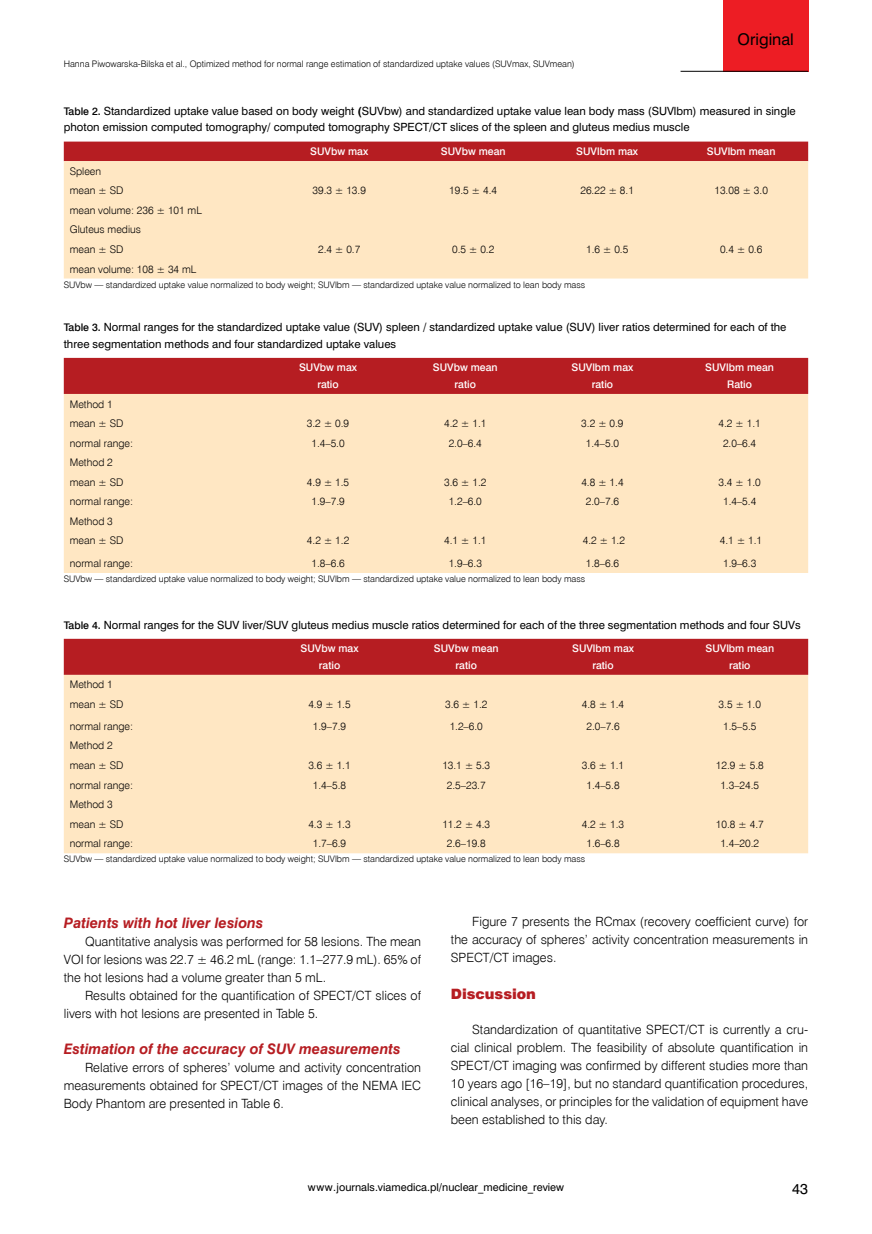
<style>
.page{position:relative;width:872px;height:1234px;background:#fff}
.page>*{position:absolute;margin:0;border:0;box-sizing:border-box;transform-origin:0 0}
.t1{font:15px "Swis 721 PL";color:#000}
.t2{font:14.25px "Swis 721 Blk EU";color:#b61d22}
.t3{font:italic 700 13.5px "Swis 721 PL";color:#b61d22}
.t4{font:13.5px "Swis 721 PL";color:#000}
.t5{font:12.75px/18px "Swis 721 Lt EU";color:#000;text-align:justify}
.t6{font:10.5px/19.5px "Swis 721 Lt EU";color:#000}
.t7{font:10.5px/16.5px "Swis 721 PL";color:#000}
.t8{font:10.5px/16.5px "Swis 721 Md EU";color:#fff;text-align:center}
.t9{font:10.05px "Swis 721 PL";color:#000}
.t10{font:9px "Swis 721 Lt EU";color:#000}
.s1{font-family:"Swis 721 Md EU"}
.s2{font-weight:700}
</style>
<div class="page">
<div style="left:723px;top:0;width:85px;height:71px;background:#ed1d24"></div>
<hr style="left:680px;top:71px;width:128px;height:1px;background:#000">
<div style="left:64px;top:141px;width:744px;height:20px;background:#b61d22"></div>
<div style="left:64px;top:161px;width:744px;height:117px;background:#ffe7c3"></div>
<div style="left:64px;top:358px;width:744px;height:36px;background:#b61d22"></div>
<div style="left:64px;top:394px;width:744px;height:179px;background:#ffe7c3"></div>
<div style="left:64px;top:638px;width:744px;height:36px;background:#b61d22"></div>
<div style="left:64px;top:674px;width:744px;height:179px;background:#ffe7c3"></div>
<p class="t10" style="left:64px;top:58px;width:512px">Hanna Piwowarska-Bilska et al., Optimized method for normal range estimation of standardized uptake values (SUVmax, SUVmean)</p>
<p class="t1" style="left:737px;top:29px;width:58px">Original</p>
<p class="t7" style="left:64px;top:102px;width:733px"><span class="s1">Table 2.</span> Standardized uptake value based on body weight <span class="s2">(</span>SUVbw) and standardized uptake value lean body mass (SUVlbm) measured in single photon emission computed tomography/ computed tomography SPECT/CT slices of the spleen and gluteus medius muscle</p>
<p class="t8" style="left:310px;top:144px;width:59px">SUVbw max</p>
<p class="t8" style="left:441px;top:144px;width:66px">SUVbw mean</p>
<p class="t8" style="left:576px;top:144px;width:63px">SUVlbm max</p>
<p class="t8" style="left:707px;top:144px;width:70px">SUVlbm mean</p>
<p class="t6" style="left:70px;top:161px;width:55px">Spleen mean ± SD</p>
<p class="t6" style="left:312px;top:181px;width:55px">39.3 ± 13.9</p>
<p class="t6" style="left:449px;top:181px;width:49px">19.5 ± 4.4</p>
<p class="t6" style="left:580px;top:181px;width:55px">26.22 ± 8.1</p>
<p class="t6" style="left:714px;top:181px;width:55px">13.08 ± 3.0</p>
<p class="t6" style="left:70px;top:200px;width:133px">mean volume: 236 ± 101 mL<br>Gluteus medius<br>mean ± SD</p>
<p class="t6" style="left:318px;top:240px;width:44px">2.4 ± 0.7</p>
<p class="t6" style="left:452px;top:240px;width:44px">0.5 ± 0.2</p>
<p class="t6" style="left:586px;top:240px;width:44px">1.6 ± 0.5</p>
<p class="t6" style="left:720px;top:240px;width:44px">0.4 ± 0.6</p>
<p class="t6" style="left:70px;top:259px;width:128px">mean volume: 108 ± 34 mL</p>
<p class="t10" style="left:64px;top:279px;width:523px">SUVbw — standardized uptake value normalized to body weight; SUVlbm — standardized uptake value normalized to lean body mass</p>
<p class="t7" style="left:64px;top:319px;width:724px"><span class="s1">Table 3.</span> Normal ranges for the standardized uptake value (SUV) spleen / standardized uptake value (SUV) liver ratios determined for each of the three segmentation methods and four standardized uptake values</p>
<p class="t8" style="left:299px;top:360px;width:59px">SUVbw max ratio</p>
<p class="t8" style="left:433px;top:360px;width:66px">SUVbw mean ratio</p>
<p class="t8" style="left:571px;top:360px;width:63px">SUVlbm max ratio</p>
<p class="t8" style="left:705px;top:360px;width:70px">SUVlbm mean<br>Ratio</p>
<p class="t6" style="left:70px;top:394px;width:55px">Method 1 mean ± SD</p>
<p class="t6" style="left:307px;top:414px;width:44px">3.2 ± 0.9</p>
<p class="t6" style="left:444px;top:414px;width:44px">4.2 ± 1.1</p>
<p class="t6" style="left:581px;top:414px;width:44px">3.2 ± 0.9</p>
<p class="t6" style="left:718px;top:414px;width:44px">4.2 ± 1.1</p>
<p class="t6" style="left:70px;top:433px;width:65px">normal range:</p>
<p class="t6" style="left:311px;top:433px;width:35px">1.4–5.0</p>
<p class="t6" style="left:448px;top:433px;width:35px">2.0–6.4</p>
<p class="t6" style="left:586px;top:433px;width:35px">1.4–5.0</p>
<p class="t6" style="left:723px;top:433px;width:35px">2.0–6.4</p>
<p class="t6" style="left:70px;top:453px;width:55px">Method 2 mean ± SD</p>
<p class="t6" style="left:307px;top:472px;width:44px">4.9 ± 1.5</p>
<p class="t6" style="left:444px;top:472px;width:44px">3.6 ± 1.2</p>
<p class="t6" style="left:581px;top:472px;width:44px">4.8 ± 1.4</p>
<p class="t6" style="left:718px;top:472px;width:44px">3.4 ± 1.0</p>
<p class="t6" style="left:70px;top:492px;width:65px">normal range:</p>
<p class="t6" style="left:311px;top:492px;width:35px">1.9–7.9</p>
<p class="t6" style="left:449px;top:492px;width:35px">1.2–6.0</p>
<p class="t6" style="left:586px;top:492px;width:35px">2.0–7.6</p>
<p class="t6" style="left:723px;top:492px;width:35px">1.4–5.4</p>
<p class="t6" style="left:70px;top:511px;width:55px">Method 3 mean ± SD</p>
<p class="t6" style="left:307px;top:531px;width:44px">4.2 ± 1.2</p>
<p class="t6" style="left:444px;top:531px;width:44px">4.1 ± 1.1</p>
<p class="t6" style="left:583px;top:531px;width:44px">4.2 ± 1.2</p>
<p class="t6" style="left:720px;top:531px;width:44px">4.1 ± 1.1</p>
<p class="t6" style="left:70px;top:553px;width:65px">normal range:</p>
<p class="t6" style="left:311px;top:553px;width:35px">1.8–6.6</p>
<p class="t6" style="left:449px;top:553px;width:35px">1.9–6.3</p>
<p class="t6" style="left:586px;top:553px;width:35px">1.8–6.6</p>
<p class="t6" style="left:723px;top:553px;width:35px">1.9–6.3</p>
<p class="t10" style="left:64px;top:573px;width:523px">SUVbw — standardized uptake value normalized to body weight; SUVlbm — standardized uptake value normalized to lean body mass</p>
<p class="t7" style="left:64px;top:616px;width:738px"><span class="s1">Table 4.</span> Normal ranges for the SUV liver/SUV gluteus medius muscle ratios determined for each of the three segmentation methods and four SUVs</p>
<p class="t8" style="left:300px;top:640px;width:59px">SUVbw max ratio</p>
<p class="t8" style="left:434px;top:640px;width:66px">SUVbw mean ratio</p>
<p class="t8" style="left:572px;top:640px;width:63px">SUVlbm max ratio</p>
<p class="t8" style="left:705px;top:640px;width:70px">SUVlbm mean ratio</p>
<p class="t6" style="left:70px;top:675px;width:55px">Method 1 mean ± SD</p>
<p class="t6" style="left:308px;top:694px;width:44px">4.9 ± 1.5</p>
<p class="t6" style="left:445px;top:694px;width:44px">3.6 ± 1.2</p>
<p class="t6" style="left:582px;top:694px;width:44px">4.8 ± 1.4</p>
<p class="t6" style="left:718px;top:694px;width:44px">3.5 ± 1.0</p>
<p class="t6" style="left:70px;top:716px;width:65px">normal range:</p>
<p class="t6" style="left:313px;top:716px;width:35px">1.9–7.9</p>
<p class="t6" style="left:450px;top:716px;width:35px">1.2–6.0</p>
<p class="t6" style="left:586px;top:716px;width:35px">2.0–7.6</p>
<p class="t6" style="left:723px;top:716px;width:35px">1.5–5.5</p>
<p class="t6" style="left:70px;top:736px;width:55px">Method 2 mean ± SD</p>
<p class="t6" style="left:308px;top:755px;width:44px">3.6 ± 1.1</p>
<p class="t6" style="left:442px;top:755px;width:49px">13.1 ± 5.3</p>
<p class="t6" style="left:582px;top:755px;width:44px">3.6 ± 1.1</p>
<p class="t6" style="left:716px;top:755px;width:49px">12.9 ± 5.8</p>
<p class="t6" style="left:70px;top:775px;width:65px">normal range:</p>
<p class="t6" style="left:313px;top:775px;width:35px">1.4–5.8</p>
<p class="t6" style="left:447px;top:775px;width:40px">2.5–23.7</p>
<p class="t6" style="left:586px;top:775px;width:35px">1.4–5.8</p>
<p class="t6" style="left:720px;top:775px;width:40px">1.3–24.5</p>
<p class="t6" style="left:70px;top:794px;width:55px">Method 3 mean ± SD</p>
<p class="t6" style="left:308px;top:814px;width:44px">4.3 ± 1.3</p>
<p class="t6" style="left:442px;top:814px;width:49px">11.2 ± 4.3</p>
<p class="t6" style="left:582px;top:814px;width:44px">4.2 ± 1.3</p>
<p class="t6" style="left:716px;top:814px;width:49px">10.8 ± 4.7</p>
<p class="t6" style="left:70px;top:833px;width:65px">normal range:</p>
<p class="t6" style="left:313px;top:833px;width:35px">1.7–6.9</p>
<p class="t6" style="left:447px;top:833px;width:40px">2.6–19.8</p>
<p class="t6" style="left:586px;top:833px;width:35px">1.6–6.8</p>
<p class="t6" style="left:720px;top:833px;width:40px">1.4–20.2</p>
<p class="t10" style="left:64px;top:853px;width:523px">SUVbw — standardized uptake value normalized to body weight; SUVlbm — standardized uptake value normalized to lean body mass</p>
<p class="t3" style="left:64px;top:913px;width:201px">Patients with hot liver lesions</p>
<p class="t5" style="left:64px;top:932px;width:359px;text-indent:21px">Quantitative analysis was performed for 58 lesions. The mean VOI for lesions was 22.7 ± 46.2 mL (range: 1.1–277.9 mL). 65% of the hot lesions had a volume greater than 5 mL.</p>
<p class="t5" style="left:64px;top:986px;width:359px;text-indent:21px">Results obtained for the quantification of SPECT/CT slices of livers with hot lesions are presented in Table 5.</p>
<p class="t3" style="left:64px;top:1039px;width:338px">Estimation of the accuracy of SUV measurements</p>
<p class="t5" style="left:64px;top:1058px;width:359px;text-indent:21px">Relative errors of spheres’ volume and activity concentration measurements obtained for SPECT/CT images of the NEMA IEC Body Phantom are presented in Table 6.</p>
<p class="t5" style="left:451px;top:912px;width:359px;text-indent:21px">Figure 7 presents the RCmax (recovery coefficient curve) for the accuracy of spheres’ activity concentration measurements in SPECT/CT images.</p>
<p class="t2" style="left:451px;top:984px;width:87px">Discussion</p>
<p class="t5" style="left:451px;top:1020px;width:359px;text-indent:21px">Standardization of quantitative SPECT/CT is currently a cru&shy;cial clinical problem. The feasibility of absolute quantification in SPECT/CT imaging was confirmed by different studies more than 10 years ago [16–19], but no standard quantification procedures, clinical analyses, or principles for the validation of equipment have been established to this day.</p>
<p class="t9" style="left:308px;top:1180px;width:258px">www.journals.viamedica.pl/nuclear_medicine_review</p>
<p class="t4" style="left:792px;top:1179px;width:17px">43</p>
</div>
